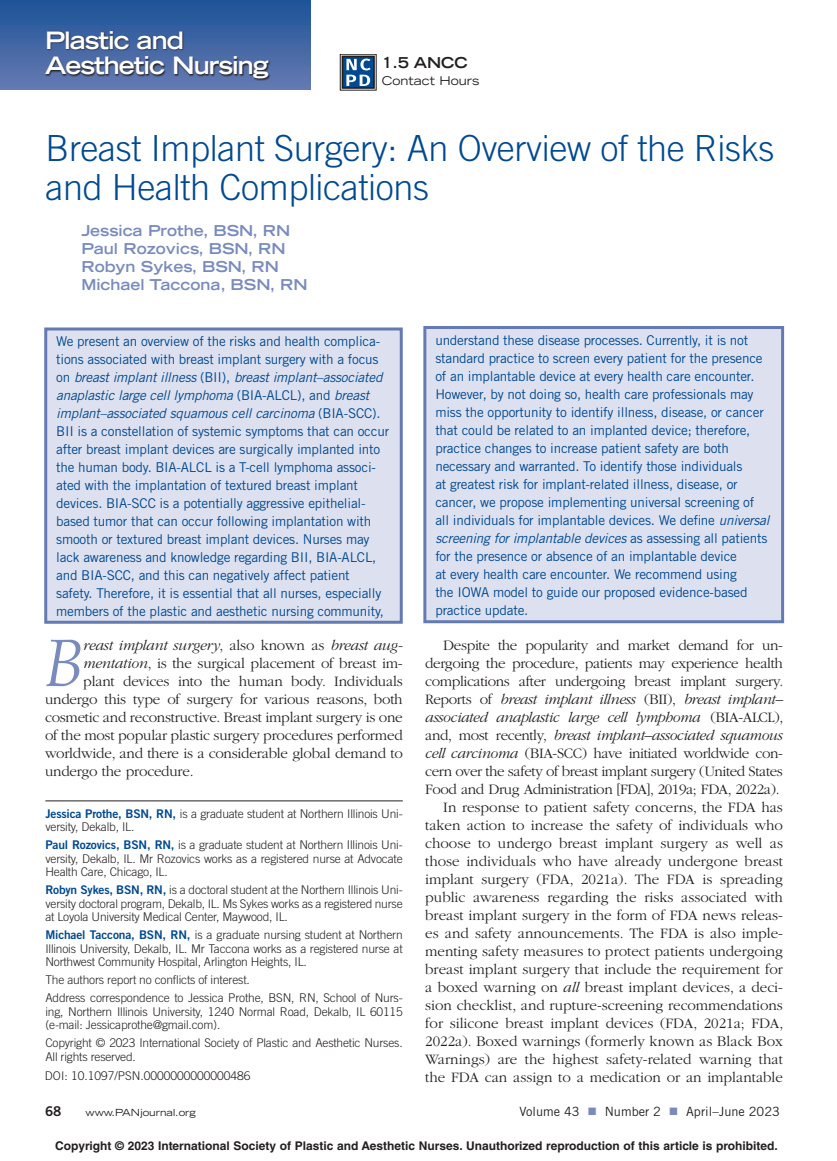
<style>
.page{position:relative;width:837px;height:1161px;background:#fff}
.page>*{position:absolute;margin:0;border:0;box-sizing:border-box;transform-origin:0 0}
.AOPara{font:italic 300 66.9px "Palatino LT Std";color:#788bbc}
.ArticleTitle{font:300 36px/39px "Trade Gothic LT Std";letter-spacing:-.01em;color:#014990}
.t1{font:700 expanded 24px/25.5px "Trade Gothic LT Std";letter-spacing:-.04em;color:#fff}
.Para{font:300 15px/18px "ITC Garamond Std";letter-spacing:-.02em;color:#231f20;text-align:justify}
.AOPara-2{font:300 15px "ITC Garamond Std";letter-spacing:-.015em;color:#231f20}
.ArticleAU{font:700 expanded 15px "Trade Gothic LT Std";color:#788bbc}
.AOPara-3{font:italic 300 15px "ITC Garamond Std";letter-spacing:-.015em;color:#231f20}
.t2{font:700 expanded 15px "Trade Gothic LT Std";color:#231f20}
.AbstractParaFLFirst{font:13.5px/18px "Trade Gothic LT Std";letter-spacing:-.015em;color:#014990}
.t3{font:13.5px "Trade Gothic LT Std Bd 2";color:#231f20}
.t4{font:12.75px "Trade Gothic LT Std";color:#231f20}
.ArticleAffl{font:300 12px/13.5px "Trade Gothic LT Std";letter-spacing:-.015em;color:#231f20;text-align:justify}
.AuthorNotes{font:300 12px/13.5px "Trade Gothic LT Std";letter-spacing:-.015em;color:#231f20;text-align:justify}
.t5{font:700 12px "Helvetica LT Std";color:#231f20}
.DOI{font:300 12px "Trade Gothic LT Std";color:#231f20}
.t6{font:expanded 12px "Trade Gothic LT Std";color:#231f20}
.t7{font:expanded 9.75px "Trade Gothic LT Std";color:#231f20}
.s1{font-style:italic}
.s2{font-style:normal}
.s3{font-family:"Trade Gothic LT Std Bd 2";font-weight:400;color:#014990}
.s4{color:#788bbc}
</style>
<div class="page">
<div style="left:0;top:0;width:310px;height:89px;background:linear-gradient(to bottom,#1c5397,#667ab1)"></div>
<svg style="left:44px;top:30px;width:227px;height:51px;background:#415988"></svg>
<hr style="left:45px;top:801px;width:358px;height:1px;background:#231f20">
<div style="left:46px;top:329px;width:355px;height:293px;background:#dde1ef"></div>
<div style="left:44px;top:328px;width:359px;height:296px;border:3px solid #637bb2"></div>
<div style="left:425px;top:328px;width:358px;height:294px;background:#dde1ef"></div>
<div style="left:423px;top:326px;width:361px;height:297px;border:3px solid #637bb2"></div>
<svg style="left:340px;top:54px;width:36px;height:36px"></svg>
<h3 class="t1" style="left:45px;top:27px;width:225px">Plastic and<br>Aesthetic Nursing</h3>
<p class="t2" style="left:382px;top:53px;width:88px">1.5 ANCC</p>
<p class="t6" style="left:382px;top:73px;width:99px">Contact Hours</p>
<p class="ArticleTitle" style="left:45px;top:128px;width:731px">Breast Implant Surgery: An Overview of the Risks and Health Complications</p>
<p class="ArticleAU" style="left:81px;top:221px;width:210px">Jessica Prothe, BSN, RN</p>
<p class="ArticleAU" style="left:81px;top:239px;width:206px">Paul Rozovics, BSN, RN</p>
<p class="ArticleAU" style="left:81px;top:257px;width:199px">Robyn Sykes, BSN, RN</p>
<p class="ArticleAU" style="left:81px;top:275px;width:228px">Michael Taccona, BSN, RN</p>
<p class="AbstractParaFLFirst" style="left:56px;top:332px;width:334px">We present an overview of the risks and health complica&shy;tions associated with breast implant surgery with a focus on <span class="s1">breast implant illness</span> (BII), <span class="s1">breast implant–associated anaplastic large cell lymphoma</span> (BIA-ALCL), and <span class="s1">breast implant–associated squamous cell carcinoma</span> (BIA-SCC).<br>BII is a constellation of systemic symptoms that can occur after breast implant devices are surgically implanted into the human body. BIA-ALCL is a T-cell lymphoma associ&shy;ated with the implantation of textured breast implant devices. BIA-SCC is a potentially aggressive epithelial&shy;based tumor that can occur following implantation with smooth or textured breast implant devices. Nurses may lack awareness and knowledge regarding BII, BIA-ALCL, and BIA-SCC, and this can negatively affect patient safety. Therefore, it is essential that all nurses, especially members of the plastic and aesthetic nursing community,</p>
<p class="AbstractParaFLFirst" style="left:435px;top:331px;width:336px">understand these disease processes. Currently, it is not standard practice to screen every patient for the presence of an implantable device at every health care encounter.<br>However, by not doing so, health care professionals may miss the opportunity to identify illness, disease, or cancer that could be related to an implanted device; therefore, practice changes to increase patient safety are both necessary and warranted. To identify those individuals<br>at greatest risk for implant-related illness, disease, or cancer, we propose implementing universal screening of all individuals for implantable devices. We define <span class="s1">universal screening for implantable devices</span> as assessing all patients for the presence or absence of an implantable device<br>at every health care encounter. We recommend using<br>the IOWA model to guide our proposed evidence-based practice update.</p>
<p class="AOPara" style="left:45px;top:625px;width:40px">B</p>
<p class="AOPara-3" style="left:83px;top:637px;width:321px">reast implant surgery<span class="s2">, also known as</span> breast aug-</p>
<p class="AOPara-2" style="left:83px;top:655px;width:321px"><span class="s1">mentation</span>, is the surgical placement of breast im-</p>
<p class="AOPara-2" style="left:83px;top:673px;width:321px">plant devices into the human body. Individuals</p>
<p class="AOPara-2" style="left:45px;top:691px;width:359px">undergo this type of surgery for various reasons, both</p>
<p class="AOPara-2" style="left:45px;top:709px;width:359px">cosmetic and reconstructive. Breast implant surgery is one</p>
<p class="AOPara-2" style="left:45px;top:727px;width:359px">of the most popular plastic surgery procedures performed</p>
<p class="AOPara-2" style="left:45px;top:745px;width:359px">worldwide, and there is a considerable global demand to</p>
<p class="AOPara-2" style="left:45px;top:763px;width:150px">undergo the procedure.</p>
<p class="ArticleAffl" style="left:45px;top:807px;width:359px"><span class="s3">Jessica Prothe, BSN, RN,</span> is a graduate student at Northern Illinois Uni&shy;versity, Dekalb, IL.</p>
<p class="ArticleAffl" style="left:45px;top:838px;width:359px"><span class="s3">Paul Rozovics, BSN, RN,</span> is a graduate student at Northern Illinois Uni&shy;versity, Dekalb, IL. Mr Rozovics works as a registered nurse at Advocate Health Care, Chicago, IL.</p>
<p class="ArticleAffl" style="left:45px;top:883px;width:359px"><span class="s3">Robyn Sykes, BSN, RN,</span> is a doctoral student at the Northern Illinois Uni&shy;versity doctoral program, Dekalb, IL. Ms Sykes works as a registered nurse at Loyola University Medical Center, Maywood, IL.</p>
<p class="ArticleAffl" style="left:45px;top:928px;width:359px"><span class="s3">Michael Taccona, BSN, RN,</span> is a graduate nursing student at Northern Illinois University, Dekalb, IL. Mr Taccona works as a registered nurse at Northwest Community Hospital, Arlington Heights, IL.</p>
<p class="ArticleAffl" style="left:45px;top:973px;width:206px">The authors report no conflicts of interest.</p>
<p class="AuthorNotes" style="left:45px;top:991px;width:359px">Address correspondence to Jessica Prothe, BSN, RN, School of Nurs&shy;ing, Northern Illinois University, 1240 Normal Road, Dekalb, IL 60115 (e-mail: Jessicaprothe@gmail.com).</p>
<p class="AuthorNotes" style="left:45px;top:1036px;width:359px">Copyright © 2023 International Society of Plastic and Aesthetic Nurses.<br>All rights reserved.</p>
<p class="DOI" style="left:45px;top:1068px;width:207px">DOI: 10.1097/PSN.0000000000000486</p>
<p class="Para" style="left:425px;top:636px;width:360px;text-indent:18px">Despite the popularity and market demand for un&shy;dergoing the procedure, patients may experience health complications after undergoing breast implant surgery.<br>Reports of <span class="s1">breast implant illness</span> (BII), <span class="s1">breast implant– associated anaplastic large cell lymphoma</span> (BIA-ALCL), and, most recently, <span class="s1">breast implant–associated squamous cell carcinoma</span> (BIA-SCC) have initiated worldwide con&shy;cern over the safety of breast implant surgery (United States Food and Drug Administration [FDA], 2019a; FDA, 2022a).</p>
<p class="Para" style="left:425px;top:798px;width:360px;text-indent:18px">In response to patient safety concerns, the FDA has taken action to increase the safety of individuals who choose to undergo breast implant surgery as well as those individuals who have already undergone breast implant surgery (FDA, 2021a). The FDA is spreading public awareness regarding the risks associated with breast implant surgery in the form of FDA news releas&shy;es and safety announcements. The FDA is also imple&shy;menting safety measures to protect patients undergoing breast implant surgery that include the requirement for a boxed warning on <span class="s1">all</span> breast implant devices, a deci&shy;sion checklist, and rupture-screening recommendations for silicone breast implant devices (FDA, 2021a; FDA, 2022a). Boxed warnings (formerly known as Black Box Warnings) are the highest safety-related warning that the FDA can assign to a medication or an implantable</p>
<p class="t3" style="left:45px;top:1103px;width:18px">68</p>
<p class="t7" style="left:86px;top:1106px;width:112px">www.PANjournal.org</p>
<p class="t4" style="left:520px;top:1104px;width:262px">Volume 43 <span class="s4">■</span> Number 2 <span class="s4">■</span> April–June 2023</p>
<p class="t5" style="left:55px;top:1139px;width:724px">Copyright © 2023 International Society of Plastic and Aesthetic Nurses. Unauthorized reproduction of this article is prohibited.</p>
</div>
